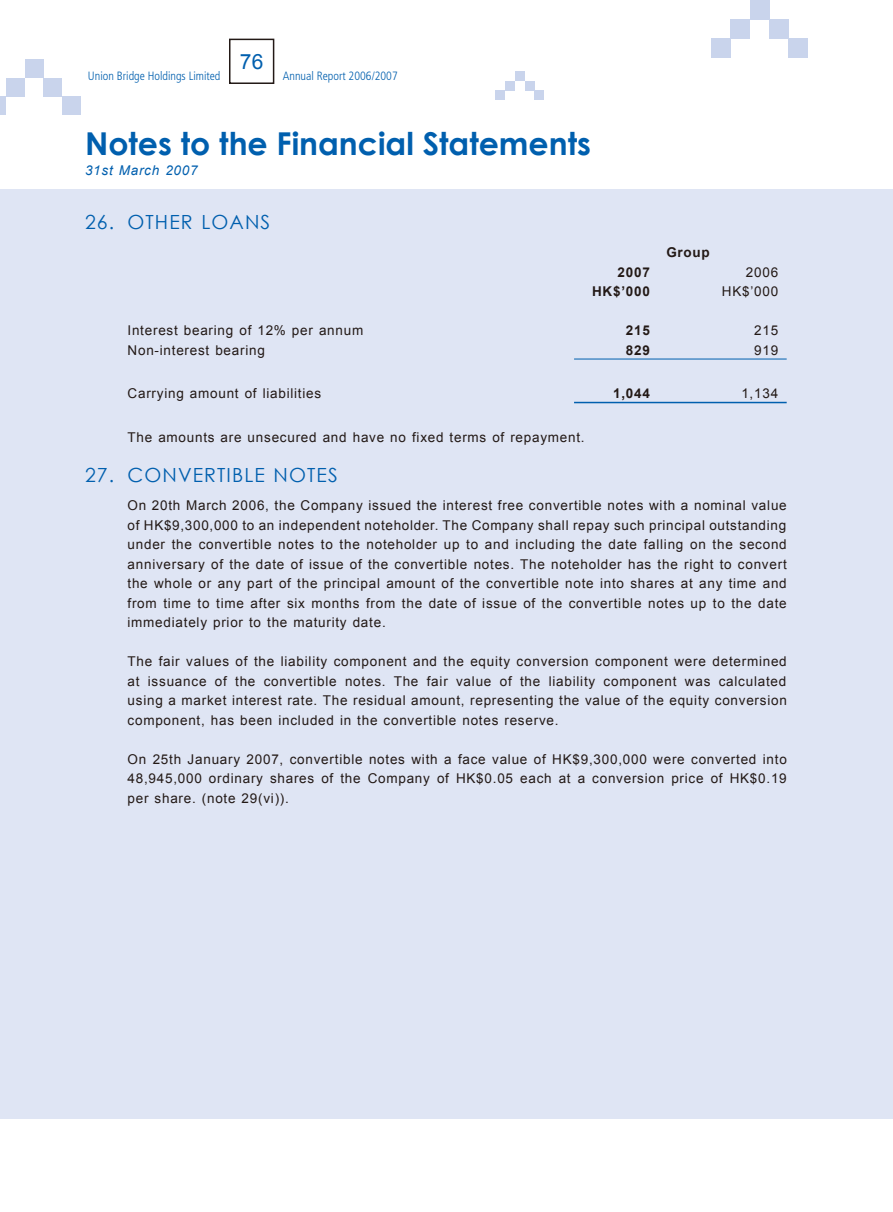
<style>
.page{position:relative;width:893px;height:1212px;background:#fff}
.page>*{position:absolute;margin:0;border:0;box-sizing:border-box;transform-origin:0 0}
.t1{font:700 31.5px "Century Gothic";color:#005fae}
.t2{font:21px "Arial";color:#005fae}
.t3{font:19.5px "Century Gothic";letter-spacing:.055em;color:#005fae}
.t4{font:13.5px/19.5px "Arial";letter-spacing:.055em;color:#231916;text-align:justify}
.t5{font:700 13.5px "Arial";letter-spacing:.055em;color:#231916}
.t6{font:italic 13.5px "Arial";letter-spacing:.055em;color:#005fae}
.t7{font:300 condensed 12px "Frutiger LT Std";color:#005fae}
</style>
<div class="page">
<div style="left:0;top:189px;width:893px;height:929px;background:#dfe5f4"></div>
<div style="left:229px;top:39px;width:45px;height:45px;border:2px solid #231916"></div>
<div style="left:495px;top:90px;width:10px;height:10px;background:#c9d4ec"></div>
<div style="left:505px;top:81px;width:10px;height:9px;background:#c9d4ec"></div>
<div style="left:515px;top:71px;width:10px;height:10px;background:#c9d4ec"></div>
<div style="left:525px;top:81px;width:9px;height:9px;background:#c9d4ec"></div>
<div style="left:534px;top:90px;width:10px;height:10px;background:#c9d4ec"></div>
<div style="left:711px;top:38px;width:19px;height:19px;background:#c9d4ec"></div>
<div style="left:730px;top:19px;width:20px;height:20px;background:#c9d4ec"></div>
<div style="left:750px;top:0;width:19px;height:19px;background:#c9d4ec"></div>
<div style="left:769px;top:19px;width:20px;height:20px;background:#c9d4ec"></div>
<div style="left:789px;top:38px;width:19px;height:19px;background:#c9d4ec"></div>
<div style="left:0;top:96px;width:6px;height:19px;background:#c9d4ec"></div>
<div style="left:6px;top:78px;width:18px;height:19px;background:#c9d4ec"></div>
<div style="left:25px;top:60px;width:18px;height:18px;background:#c9d4ec"></div>
<div style="left:43px;top:78px;width:19px;height:19px;background:#c9d4ec"></div>
<div style="left:62px;top:96px;width:19px;height:19px;background:#c9d4ec"></div>
<hr style="left:574px;top:359px;width:213px;height:1px;background:#005fae">
<hr style="left:574px;top:402px;width:213px;height:1px;background:#005fae">
<h2 class="t2" style="left:240px;top:48px;width:25px">76</h2>
<p class="t7" style="left:88px;top:69px;width:134px">Union Bridge Holdings Limited</p>
<p class="t7" style="left:283px;top:69px;width:116px">Annual Report 2006/2007</p>
<h1 class="t1" style="left:85px;top:119px;width:507px">Notes to the Financial Statements</h1>
<p class="t6" style="left:85px;top:161px;width:114px">31st March 2007</p>
<h3 class="t3" style="left:85px;top:209px;width:187px">26. OTHER LOANS</h3>
<p class="t5" style="left:666px;top:244px;width:45px">Group</p>
<p class="t5" style="left:618px;top:263px;width:34px">2007</p>
<p class="t4" style="left:746px;top:263px;width:34px">2006</p>
<p class="t5" style="left:592px;top:283px;width:59px">HK$’000</p>
<p class="t4" style="left:722px;top:282px;width:58px">HK$’000</p>
<p class="t4" style="left:128px;top:321px;width:237px">Interest bearing of 12% per annum</p>
<p class="t5" style="left:626px;top:322px;width:26px">215</p>
<p class="t4" style="left:754px;top:321px;width:26px">215</p>
<p class="t4" style="left:128px;top:341px;width:139px">Non-interest bearing</p>
<p class="t5" style="left:626px;top:341px;width:26px">829</p>
<p class="t4" style="left:754px;top:341px;width:26px">919</p>
<p class="t4" style="left:128px;top:384px;width:195px">Carrying amount of liabilities</p>
<p class="t5" style="left:613px;top:385px;width:38px">1,044</p>
<p class="t4" style="left:741px;top:384px;width:38px">1,134</p>
<p class="t4" style="left:128px;top:428px;width:459px">The amounts are unsecured and have no fixed terms of repayment.</p>
<h3 class="t3" style="left:85px;top:462px;width:254px">27. CONVERTIBLE NOTES</h3>
<p class="t4" style="left:128px;top:496px;width:661px">On 20th March 2006, the Company issued the interest free convertible notes with a nominal value of HK$9,300,000 to an independent noteholder. The Company shall repay such principal outstanding under the convertible notes to the noteholder up to and including the date falling on the second anniversary of the date of issue of the convertible notes. The noteholder has the right to convert the whole or any part of the principal amount of the convertible note into shares at any time and from time to time after six months from the date of issue of the convertible notes up to the date immediately prior to the maturity date.</p>
<p class="t4" style="left:128px;top:652px;width:661px">The fair values of the liability component and the equity conversion component were determined at issuance of the convertible notes. The fair value of the liability component was calculated using a market interest rate. The residual amount, representing the value of the equity conversion component, has been included in the convertible notes reserve.</p>
<p class="t4" style="left:128px;top:750px;width:661px">On 25th January 2007, convertible notes with a face value of HK$9,300,000 were converted into 48,945,000 ordinary shares of the Company of HK$0.05 each at a conversion price of HK$0.19 per share. (note 29(vi)).</p>
</div>
